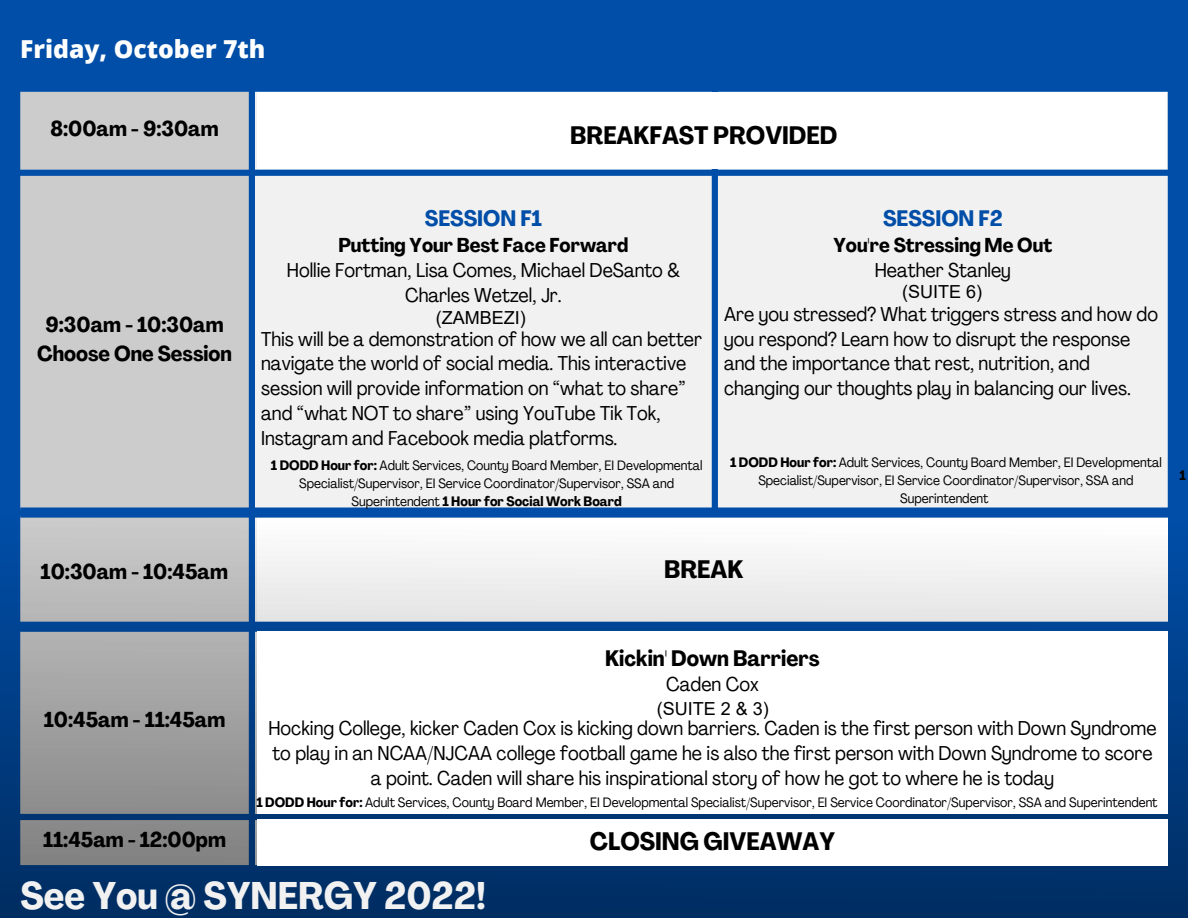
<style>
.page{position:relative;width:1188px;height:918px;background:#004ea8}
.page>*{position:absolute;margin:0;border:0;box-sizing:border-box;transform-origin:0 0}
.t1{font:700 condensed 37.95px "Agrandir";color:#f1f1f1}
.t2{font:700 condensed 24.9px "Agrandir";color:#000}
.t3{font:800 24.75px "Open Sans";color:#fff}
.t4{font:700 condensed 22.05px "Agrandir";color:#000}
.t5{font:700 condensed 22.05px "Agrandir";color:#004ea8}
.t6{font:700 condensed 21.3px/29.2px "Agrandir";color:#000;text-align:center}
.t7{font:condensed 19.8px/24.8px "Agrandir";color:#000;text-align:center}
.t8{font:700 condensed 19.8px "Agrandir";color:#000}
.t9{font:18px "Arial";color:#000}
.t10{font:condensed 13.5px/18px "Agrandir";color:#000;text-align:center}
.t11{font:700 condensed 13.5px "Agrandir";color:#000}
.s1{font-weight:700}
</style>
<div class="page">
<div style="left:20px;top:92px;width:229px;height:367px;background:#ccc"></div>
<div style="left:255px;top:92px;width:913px;height:367px;background:#f1f1f1"></div>
<div style="left:257px;top:92px;width:910px;height:76px;background:#fff"></div>
<svg style="left:0;top:459px;width:1188px;height:459px;background:#91a3b8"></svg>
<div style="left:257px;top:632px;width:910px;height:182px;background:#fff"></div>
<div style="left:257px;top:820px;width:910px;height:46px;background:#fff"></div>
<p class="t3" style="left:20px;top:32px;width:247px">Friday, October 7th</p>
<p class="t6" style="left:50px;top:116px;width:170px">8:00am - 9:30am</p>
<p class="t2" style="left:570px;top:126px;width:269px">BREAKFAST PROVIDED</p>
<p class="t6" style="left:37px;top:312px;width:196px">9:30am - 10:30am<br>Choose One Session</p>
<p class="t6" style="left:41px;top:559px;width:189px">10:30am - 10:45am</p>
<p class="t5" style="left:425px;top:210px;width:119px">SESSION F1</p>
<p class="t8" style="left:338px;top:237px;width:292px">Putting Your Best Face Forward</p>
<p class="t7" style="left:287px;top:260px;width:395px">Hollie Fortman, Lisa Comes, Michael DeSanto &amp;<br>Charles Wetzel, Jr.</p>
<p class="t7" style="left:261px;top:328px;width:442px;text-align:left">This will be a demonstration of how we all can better navigate the world of social media. This interactive session will provide information on “what to share” and “what NOT to share” using YouTube Tik Tok, Instagram and Facebook media platforms.</p>
<p class="t9" style="left:436px;top:305px;width:91px">(ZAMBEZI)</p>
<p class="t5" style="left:883px;top:210px;width:121px">SESSION F2</p>
<p class="t8" style="left:833px;top:237px;width:220px">You're Stressing Me Out</p>
<p class="t7" style="left:875px;top:260px;width:138px">Heather Stanley</p>
<p class="t7" style="left:724px;top:304px;width:435px;text-align:left">Are you stressed? What triggers stress and how do you respond? Learn how to disrupt the response and the importance that rest, nutrition, and changing our thoughts play in balancing our lives.</p>
<p class="t9" style="left:902px;top:279px;width:82px">(SUITE 6)</p>
<p class="t10" style="left:271px;top:457px;width:433px"><span class="s1">1 DODD Hour for:</span> Adult Services, County Board Member, EI Developmental<br>Specialist/Supervisor, EI Service Coordinator/Supervisor, SSA and<br>Superintendent <span class="s1">1 Hour for Social Work Board</span></p>
<p class="t10" style="left:730px;top:455px;width:433px"><span class="s1">1 DODD Hour for:</span> Adult Services, County Board Member, EI Developmental<br>Specialist/Supervisor, EI Service Coordinator/Supervisor, SSA and<br>Superintendent</p>
<p class="t11" style="left:1179px;top:470px;width:8px">1</p>
<p class="t2" style="left:664px;top:559px;width:81px">BREAK</p>
<p class="t6" style="left:44px;top:707px;width:183px">10:45am - 11:45am</p>
<p class="t6" style="left:43px;top:827px;width:184px">11:45am - 12:00pm</p>
<p class="t4" style="left:605px;top:649px;width:216px">Kickin' Down Barriers</p>
<p class="t7" style="left:666px;top:674px;width:94px">Caden Cox</p>
<p class="t7" style="left:268px;top:718px;width:890px">Hocking College, kicker Caden Cox is kicking down barriers. Caden is the first person with Down Syndrome to play in an NCAA/NJCAA college football game he is also the first person with Down Syndrome to score a point. Caden will share his inspirational story of how he got to where he is today</p>
<p class="t9" style="left:657px;top:696px;width:114px">(SUITE 2 &amp; 3)</p>
<p class="t10" style="left:256px;top:795px;width:903px"><span class="s1">1 DODD Hour for:</span> Adult Services, County Board Member, EI Developmental Specialist/Supervisor, EI Service Coordinator/Supervisor, SSA and Superintendent</p>
<p class="t2" style="left:590px;top:831px;width:247px">CLOSING GIVEAWAY</p>
<h1 class="t1" style="left:20px;top:881px;width:467px">See You @ SYNERGY 2022!</h1>
</div>
